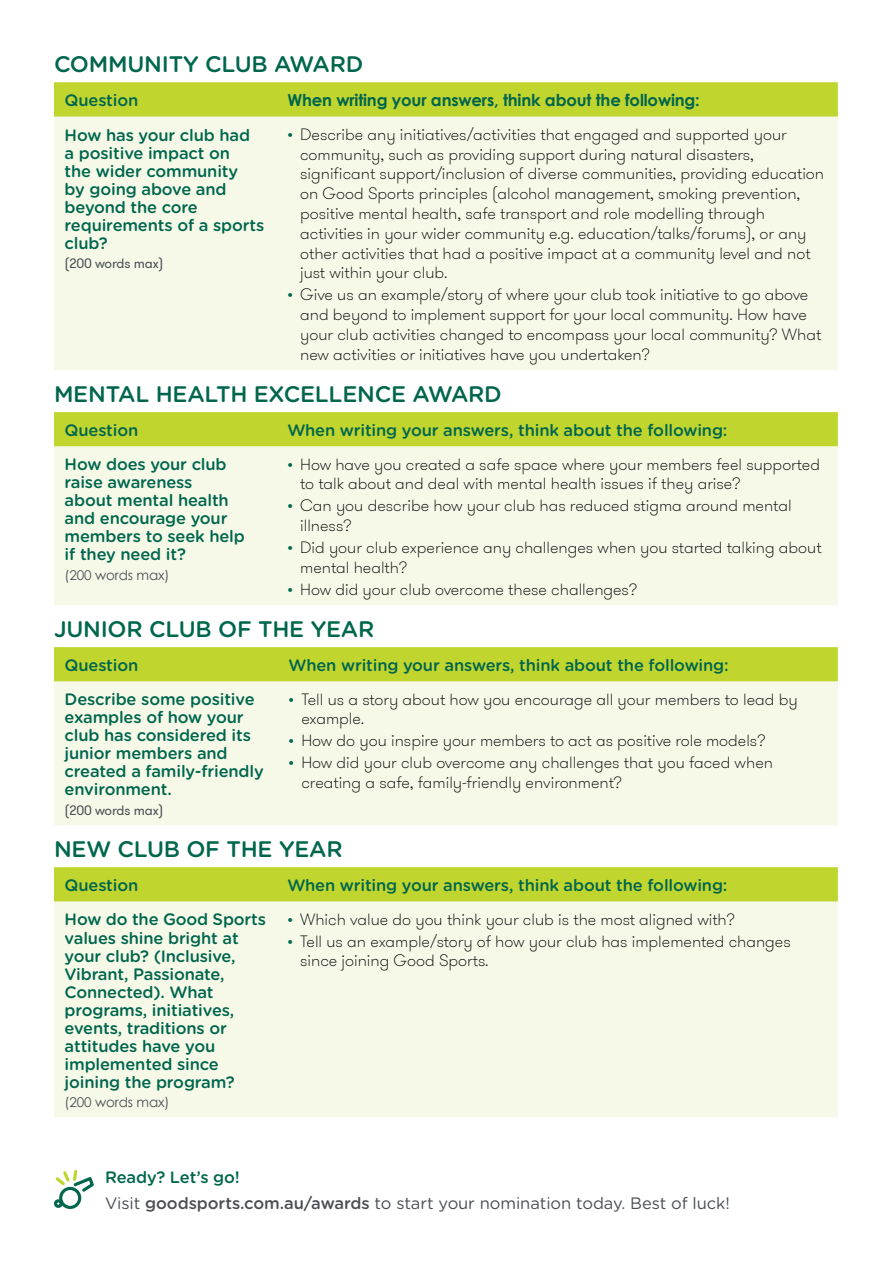
<style>
.page{position:relative;width:893px;height:1263px;background:#fff}
.page>*{position:absolute;margin:0;border:0;box-sizing:border-box;transform-origin:0 0}
.t1{font:500 22.5px "Gotham Rounded";letter-spacing:-.01em;color:#00664d}
.t2{font:100 16.5px/19.8px "GT Walsheim";color:#000}
.t3{font:500 16.5px/18px "Gotham Rounded";letter-spacing:-.01em;color:#00664d}
.t4{font:16.5px/26.1px "Gotham Rounded";letter-spacing:-.005em;color:#4b4f54}
.t5{font:700 16.5px "Century Gothic";letter-spacing:-.01em;color:#00664d}
.t6{font:13.5px "GT Walsheim";letter-spacing:-.01em;color:#4b4f54}
.t7{font:13.5px "Century Gothic";letter-spacing:-.01em;color:#4b4f54}
.s1{color:#00664d}
.s2{font-weight:500;color:#00664d}
.s3{font-weight:500}
</style>
<div class="page">
<div style="left:54px;top:82px;width:784px;height:35px;background:#c1d52f"></div>
<div style="left:54px;top:117px;width:784px;height:253px;background:#f6f9e8"></div>
<div style="left:54px;top:412px;width:784px;height:34px;background:#c1d52f"></div>
<div style="left:54px;top:446px;width:784px;height:159px;background:#f6f9e8"></div>
<div style="left:54px;top:647px;width:784px;height:35px;background:#c1d52f"></div>
<div style="left:54px;top:682px;width:784px;height:143px;background:#f6f9e8"></div>
<div style="left:54px;top:867px;width:784px;height:35px;background:#c1d52f"></div>
<div style="left:54px;top:902px;width:784px;height:215px;background:#f6f9e8"></div>
<svg style="left:54px;top:1170px;width:40px;height:39px"></svg>
<h1 class="t1" style="left:54px;top:48px;width:311px">COMMUNITY CLUB AWARD</h1>
<p class="t3" style="left:65px;top:91px;width:75px">Question</p>
<p class="t5" style="left:287px;top:88px;width:414px">When writing your answers, think about the following:</p>
<p class="t3" style="left:65px;top:125px;width:201px">How has your club had<br>a positive impact on<br>the wider community<br>by going above and beyond the core requirements of a sports club?</p>
<p class="t6" style="left:65px;top:255px;width:100px">(200 words max)</p>
<p class="t2" style="left:300px;top:124px;width:525px;text-indent:-13px"><span class="s1">•</span> Describe any initiatives/activities that engaged and supported your community, such as providing support during natural disasters, significant support/inclusion of diverse communities, providing education on Good Sports principles (alcohol management, smoking prevention, positive mental health, safe transport and role modelling through activities in your wider community e.g. education/talks/forums), or any other activities that had a positive impact at a community level and not just within your club.</p>
<p class="t2" style="left:300px;top:285px;width:523px;text-indent:-13px"><span class="s1">•</span> Give us an example/story of where your club took initiative to go above and beyond to implement support for your local community. How have your club activities changed to encompass your local community? What new activities or initiatives have you undertaken?</p>
<h1 class="t1" style="left:54px;top:378px;width:449px">MENTAL HEALTH EXCELLENCE AWARD</h1>
<p class="t3" style="left:65px;top:420px;width:75px">Question</p>
<p class="t3" style="left:287px;top:420px;width:442px">When writing your answers, think about the following:</p>
<p class="t3" style="left:65px;top:455px;width:182px">How does your club raise awareness<br>about mental health and encourage your members to seek help if they need it?</p>
<p class="t7" style="left:65px;top:565px;width:106px">(200 words max)</p>
<p class="t2" style="left:300px;top:454px;width:521px;text-indent:-13px"><span class="s1">•</span> How have you created a safe space where your members feel supported to talk about and deal with mental health issues if they arise?</p>
<p class="t2" style="left:300px;top:496px;width:493px;text-indent:-13px"><span class="s1">•</span> Can you describe how your club has reduced stigma around mental illness?</p>
<p class="t2" style="left:300px;top:538px;width:523px;text-indent:-13px"><span class="s1">•</span> Did your club experience any challenges when you started talking about mental health?</p>
<p class="t2" style="left:287px;top:579px;width:351px"><span class="s1">•</span> How did your club overcome these challenges?</p>
<h1 class="t1" style="left:54px;top:613px;width:322px">JUNIOR CLUB OF THE YEAR</h1>
<p class="t3" style="left:65px;top:655px;width:75px">Question</p>
<p class="t3" style="left:289px;top:655px;width:442px">When writing your answers, think about the following:</p>
<p class="t3" style="left:65px;top:690px;width:201px">Describe some positive examples of how your club has considered its junior members and created a family-friendly environment.</p>
<p class="t6" style="left:65px;top:802px;width:100px">(200 words max)</p>
<p class="t2" style="left:301px;top:689px;width:498px;text-indent:-13px"><span class="s1">•</span> Tell us a story about how you encourage all your members to lead by example.</p>
<p class="t2" style="left:289px;top:731px;width:478px"><span class="s1">•</span> How do you inspire your members to act as positive role models?</p>
<p class="t2" style="left:301px;top:753px;width:473px;text-indent:-13px"><span class="s1">•</span> How did your club overcome any challenges that you faced when creating a safe, family-friendly environment?</p>
<h1 class="t1" style="left:54px;top:833px;width:290px">NEW CLUB OF THE YEAR</h1>
<p class="t3" style="left:65px;top:875px;width:75px">Question</p>
<p class="t3" style="left:287px;top:875px;width:442px">When writing your answers, think about the following:</p>
<p class="t3" style="left:65px;top:910px;width:203px">How do the Good Sports values shine bright at your club? (Inclusive,<br>Vibrant, Passionate,<br>Connected). What programs, initiatives, events, traditions or attitudes have you implemented since joining the program?</p>
<p class="t7" style="left:65px;top:1092px;width:106px">(200 words max)</p>
<p class="t2" style="left:287px;top:909px;width:449px"><span class="s1">•</span> Which value do you think your club is the most aligned with?</p>
<p class="t2" style="left:300px;top:931px;width:492px;text-indent:-13px"><span class="s1">•</span> Tell us an example/story of how your club has implemented changes since joining Good Sports.</p>
<p class="t4" style="left:105px;top:1163px;width:626px"><span class="s2">Ready? Let’s go!<br></span>Visit <span class="s3">goodsports.com.au/awards</span> to start your nomination today. Best of luck!</p>
</div>
